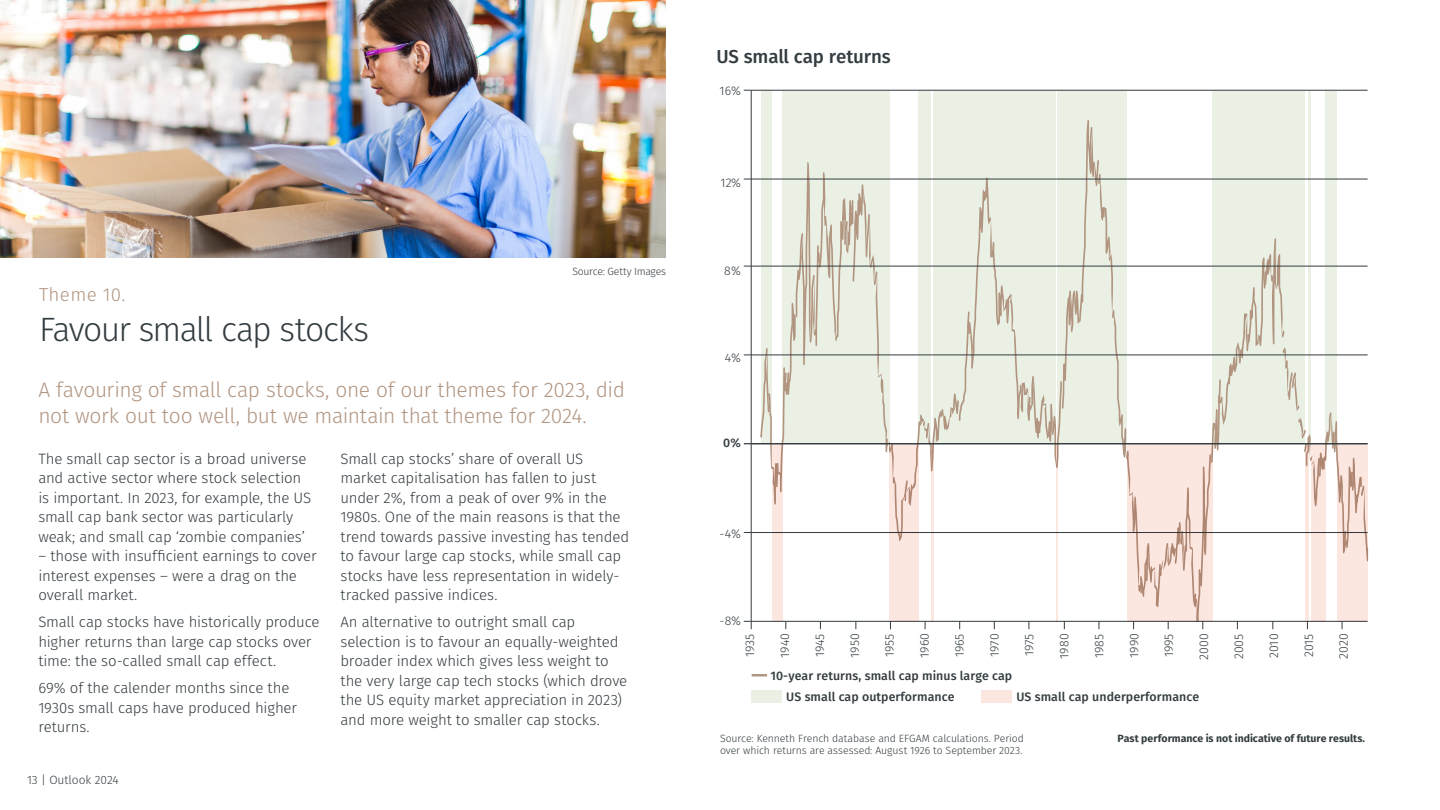
<style>
.page{position:relative;width:1440px;height:810px;background:#fff}
.page>*{position:absolute;margin:0;border:0;box-sizing:border-box;transform-origin:0 0}
.t1{font:300 33.75px "Fira Sans";letter-spacing:-.05em;color:#333c40}
.t2{font:300 21px/25.5px "Fira Sans";letter-spacing:-.015em;color:#b19581}
.t3{font:500 18.75px "Fira Sans";letter-spacing:-.01em;color:#333c40}
.t4{font:300 18.75px "Fira Sans";letter-spacing:.02em;color:#b19581}
.t5{font:300 15px/19.5px "Fira Sans";letter-spacing:-.01em;color:#333c40}
.t6{font:300 12.38px "Fira Sans";letter-spacing:.01em;color:#333c40}
.t7{font:500 12.38px/21.5px "Fira Sans";letter-spacing:.005em;color:#333c40}
.t8{font:300 12px "Fira Sans";color:#333c40}
.t9{font:300 10.5px/12.6px "Fira Sans";letter-spacing:-.01em;color:#333c40}
.t10{font:700 10.5px "Fira Sans";color:#333c40}
.t11{font:300 9.98px "Fira Sans";letter-spacing:-.005em;color:#333c40}
</style>
<div class="page">
<img style="left:0;top:0;width:666px;height:258px">
<div style="left:761px;top:90px;width:11px;height:354px;background:#eaf1e4"></div>
<div style="left:783px;top:90px;width:107px;height:354px;background:#eaf1e4"></div>
<div style="left:918px;top:90px;width:13px;height:354px;background:#eaf1e4"></div>
<div style="left:933px;top:90px;width:123px;height:354px;background:#eaf1e4"></div>
<div style="left:1058px;top:90px;width:69px;height:354px;background:#eaf1e4"></div>
<div style="left:1213px;top:90px;width:92px;height:354px;background:#eaf1e4"></div>
<hr style="left:1308px;top:90px;width:3px;height:354px;background:#eaf1e4">
<div style="left:1326px;top:90px;width:11px;height:354px;background:#eaf1e4"></div>
<svg style="left:760px;top:119px;width:608px;height:502px"></svg>
<svg style="left:752px;top:674px;width:15px;height:2px"></svg>
<div style="left:751px;top:691px;width:30px;height:12px;background:#eaf1e4"></div>
<div style="left:981px;top:691px;width:30px;height:12px;background:#fce6e0"></div>
<hr style="left:751px;top:90px;width:1px;height:531px;background:#333c40">
<hr style="left:751px;top:621px;width:617px;height:1px;background:#333c40">
<svg style="left:744px;top:621px;width:8px;height:8px"></svg>
<hr style="left:751px;top:532px;width:617px;height:1px;background:#333c40">
<hr style="left:751px;top:444px;width:617px;height:1px;background:#333c40">
<hr style="left:751px;top:355px;width:617px;height:1px;background:#333c40">
<hr style="left:751px;top:266px;width:617px;height:1px;background:#333c40">
<hr style="left:751px;top:179px;width:617px;height:1px;background:#333c40">
<hr style="left:751px;top:90px;width:617px;height:1px;background:#333c40">
<svg style="left:772px;top:444px;width:11px;height:177px;background:#f1d9d1"></svg>
<div style="left:889px;top:444px;width:29px;height:177px;background:#fce6e0"></div>
<svg style="left:1127px;top:444px;width:86px;height:177px;background:#f0d9d1"></svg>
<hr style="left:1305px;top:444px;width:3px;height:177px;background:#fce6e0">
<div style="left:1311px;top:444px;width:15px;height:177px;background:#fce6e0"></div>
<svg style="left:1337px;top:444px;width:31px;height:177px;background:#f0d8d0"></svg>
<hr style="left:1056px;top:444px;width:2px;height:177px;background:#fce6e0">
<hr style="left:931px;top:444px;width:2px;height:177px;background:#fce6e0">
<hr style="left:751px;top:443px;width:617px;height:1px;background:#333c40">
<p class="t4" style="left:39px;top:281px;width:88px">Theme 10.</p>
<h1 class="t1" style="left:39px;top:306px;width:332px">Favour small cap stocks</h1>
<p class="t9" style="left:572px;top:265px;width:95px">Source: Getty Images</p>
<h2 class="t2" style="left:38px;top:377px;width:588px">A favouring of small cap stocks, one of our themes for 2023, did not work out too well, but we maintain that theme for 2024.</h2>
<p class="t5" style="left:38px;top:449px;width:274px">The small cap sector is a broad universe and active sector where stock selection is important. In 2023, for example, the US small cap bank sector was particularly weak; and small cap ‘zombie companies’</p>
<p class="t5" style="left:38px;top:546px;width:280px">– those with insufficient earnings to cover interest expenses – were a drag on the overall market.</p>
<p class="t5" style="left:38px;top:612px;width:283px">Small cap stocks have historically produce higher returns than large cap stocks over time: the so-called small cap effect.</p>
<p class="t5" style="left:38px;top:678px;width:260px">69% of the calender months since the<br>1930s small caps have produced higher returns.</p>
<p class="t8" style="left:27px;top:771px;width:93px">13 | Outlook 2024</p>
<p class="t5" style="left:340px;top:449px;width:290px">Small cap stocks’ share of overall US market capitalisation has fallen to just under 2%, from a peak of over 9% in the 1980s. One of the main reasons is that the trend towards passive investing has tended to favour large cap stocks, while small cap stocks have less representation in widely&shy;tracked passive indices.</p>
<p class="t5" style="left:340px;top:612px;width:288px">An alternative to outright small cap selection is to favour an equally-weighted broader index which gives less weight to the very large cap tech stocks (which drove the US equity market appreciation in 2023) and more weight to smaller cap stocks.</p>
<p class="t3" style="left:717px;top:41px;width:176px">US small cap returns</p>
<p class="t6" style="left:720px;top:82px;width:23px">16%</p>
<p class="t6" style="left:720px;top:174px;width:22px">12%</p>
<p class="t6" style="left:724px;top:262px;width:18px">8%</p>
<p class="t6" style="left:725px;top:349px;width:17px">4%</p>
<p class="t7" style="left:723px;top:432px;width:19px">0%</p>
<p class="t6" style="left:720px;top:525px;width:23px">-4%</p>
<p class="t6" style="left:720px;top:612px;width:23px">-8%</p>
<p class="t6" style="left:741px;top:657px;width:25px;rotate:-90deg">1935</p>
<p class="t6" style="left:776px;top:658px;width:26px;rotate:-90deg">1940</p>
<p class="t6" style="left:811px;top:657px;width:25px;rotate:-90deg">1945</p>
<p class="t6" style="left:846px;top:658px;width:26px;rotate:-90deg">1950</p>
<p class="t6" style="left:881px;top:657px;width:25px;rotate:-90deg">1955</p>
<p class="t6" style="left:916px;top:658px;width:26px;rotate:-90deg">1960</p>
<p class="t6" style="left:951px;top:657px;width:25px;rotate:-90deg">1965</p>
<p class="t6" style="left:986px;top:657px;width:25px;rotate:-90deg">1970</p>
<p class="t6" style="left:1021px;top:656px;width:24px;rotate:-90deg">1975</p>
<p class="t6" style="left:1055px;top:659px;width:27px;rotate:-90deg">1980</p>
<p class="t6" style="left:1090px;top:658px;width:26px;rotate:-90deg">1985</p>
<p class="t6" style="left:1125px;top:658px;width:26px;rotate:-90deg">1990</p>
<p class="t6" style="left:1160px;top:657px;width:25px;rotate:-90deg">1995</p>
<p class="t6" style="left:1195px;top:660px;width:28px;rotate:-90deg">2000</p>
<p class="t6" style="left:1230px;top:659px;width:27px;rotate:-90deg">2005</p>
<p class="t6" style="left:1265px;top:658px;width:26px;rotate:-90deg">2010</p>
<p class="t6" style="left:1300px;top:657px;width:25px;rotate:-90deg">2015</p>
<p class="t6" style="left:1335px;top:659px;width:27px;rotate:-90deg">2020</p>
<p class="t7" style="left:786px;top:664px;width:228px;text-indent:-16px">10-year returns, small cap minus large cap<br>US small cap outperformance</p>
<p class="t7" style="left:1016px;top:685px;width:184px">US small cap underperformance</p>
<p class="t11" style="left:749px;top:733px;width:290px">over which returns are assessed: August 1926 to September 2023.</p>
<p class="t9" style="left:720px;top:732px;width:306px">Source: Kenneth French database and EFGAM calculations. Period over which returns are assessed: August 1926 to September 2023.</p>
<p class="t10" style="left:1117px;top:729px;width:249px">Past performance is not indicative of future results.</p>
</div>
